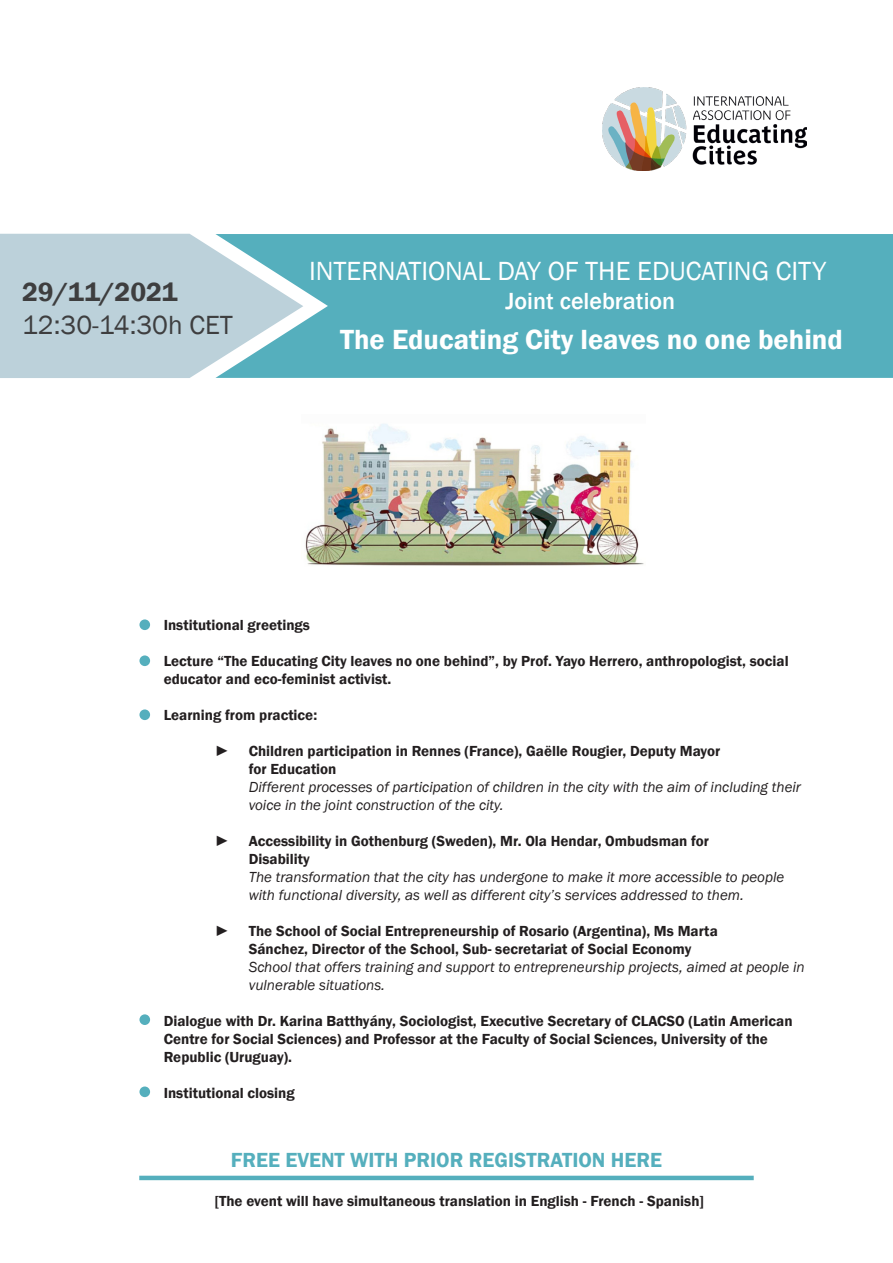
<style>
.page{position:relative;width:893px;height:1263px;background:#fff}
.page>*{position:absolute;margin:0;border:0;box-sizing:border-box;transform-origin:0 0}
.t1{font:600 28.5px "Franklin Gothic";color:#fff}
.t2{font:27px "Franklin Gothic";color:#fff}
.t3{font:27px "Franklin Gothic";color:#3e3e3f}
.t4{font:600 27px "Franklin Gothic";color:#3e3e3f}
.t5{font:500 24px "Franklin Gothic";color:#fff}
.t6{font:600 21px "Franklin Gothic";color:#55afbd}
.Text_normal_negreta{font:600 15px/18px "Franklin Gothic";color:#231f20}
.Text_normal{font:italic 15px/18px "Franklin Gothic";color:#231f20}
.Text_normal-2{font:600 15px/18px "Franklin Gothic";color:#231f20}
.t7{font:15px "Franklin Gothic";color:#231f20}
</style>
<div class="page">
<div style="left:303px;top:234px;width:590px;height:144px;background:#55afbd"></div>
<img style="left:305px;top:423px;width:339px;height:143px">
<img style="left:602px;top:87px;width:204px;height:83px">
<svg style="left:0;top:234px;width:303px;height:144px;background:#b5d0d9"></svg>
<hr style="left:139px;top:1176px;width:615px;height:4px;background:#55afbd">
<div style="left:139px;top:619px;width:11px;height:11px;background:#55afbd;border-radius:50%"></div>
<div style="left:139px;top:655px;width:11px;height:11px;background:#55afbd;border-radius:50%"></div>
<div style="left:139px;top:709px;width:11px;height:11px;background:#55afbd;border-radius:50%"></div>
<div style="left:139px;top:1014px;width:11px;height:11px;background:#55afbd;border-radius:50%"></div>
<div style="left:139px;top:1086px;width:11px;height:11px;background:#55afbd;border-radius:50%"></div>
<p class="t4" style="left:22px;top:276px;width:157px">29/11/2021</p>
<p class="t3" style="left:22px;top:308px;width:212px">12:30-14:30h CET</p>
<p class="t2" style="left:309px;top:254px;width:519px">INTERNATIONAL DAY OF THE EDUCATING CITY</p>
<p class="t5" style="left:506px;top:287px;width:171px">Joint celebration</p>
<p class="t1" style="left:340px;top:322px;width:504px">The Educating City leaves no one behind</p>
<p class="Text_normal_negreta" style="left:164px;top:616px;width:148px">Institutional greetings</p>
<p class="Text_normal-2" style="left:164px;top:652px;width:626px">Lecture “The Educating City leaves no one behind”, by Prof. Yayo Herrero, anthropologist, social educator and eco-feminist activist.</p>
<p class="Text_normal_negreta" style="left:164px;top:706px;width:155px">Learning from practice:</p>
<p class="t7" style="left:215px;top:742px;width:16px">►</p>
<p class="Text_normal_negreta" style="left:249px;top:742px;width:473px">Children participation in Rennes (France), Gaëlle Rougier, Deputy Mayor for Education</p>
<p class="Text_normal" style="left:249px;top:778px;width:554px">Different processes of participation of children in the city with the aim of including their voice in the joint construction of the city.</p>
<p class="t7" style="left:215px;top:832px;width:16px">►</p>
<p class="Text_normal_negreta" style="left:249px;top:832px;width:462px">Accessibility in Gothenburg (Sweden), Mr. Ola Hendar, Ombudsman for<br>Disability</p>
<p class="Text_normal" style="left:249px;top:868px;width:537px">The transformation that the city has undergone to make it more accessible to people with functional diversity, as well as different city’s services addressed to them.</p>
<p class="t7" style="left:215px;top:922px;width:16px">►</p>
<p class="Text_normal_negreta" style="left:249px;top:922px;width:471px">The School of Social Entrepreneurship of Rosario (Argentina), Ms Marta<br>Sánchez, Director of the School, Sub- secretariat of Social Economy</p>
<p class="Text_normal" style="left:249px;top:958px;width:557px">School that offers training and support to entrepreneurship projects, aimed at people in vulnerable situations.</p>
<p class="Text_normal_negreta" style="left:164px;top:1012px;width:630px">Dialogue with Dr. Karina Batthyány, Sociologist, Executive Secretary of CLACSO (Latin American<br>Centre for Social Sciences) and Professor at the Faculty of Social Sciences, University of the<br>Republic (Uruguay).</p>
<p class="Text_normal_negreta" style="left:164px;top:1084px;width:133px">Institutional closing</p>
<p class="t6" style="left:231px;top:1147px;width:433px">FREE EVENT WITH PRIOR REGISTRATION HERE</p>
<p class="Text_normal_negreta" style="left:215px;top:1192px;width:491px">[The event will have simultaneous translation in English - French - Spanish]</p>
</div>
